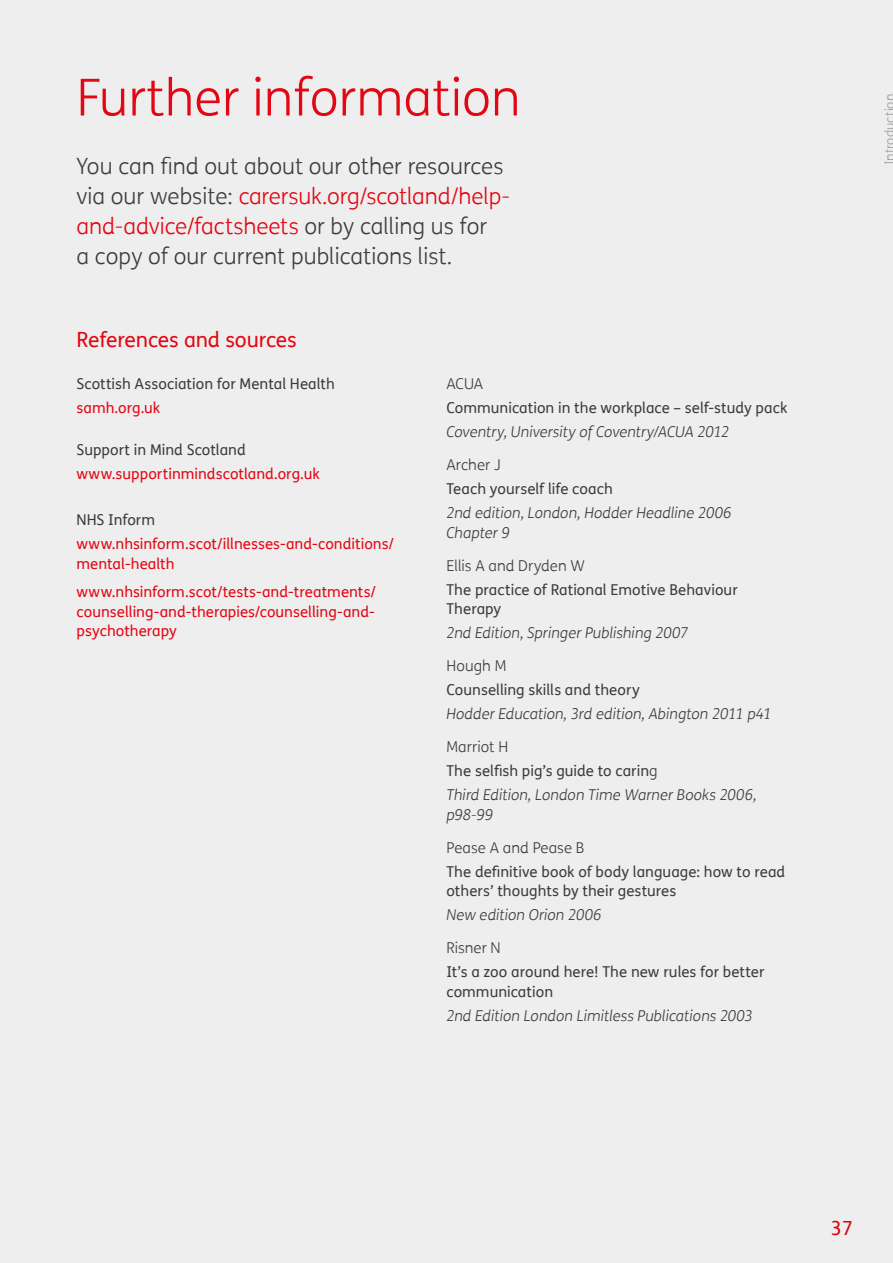
<style>
.page{position:relative;width:893px;height:1263px;background:#eee}
.page>*{position:absolute;margin:0;border:0;box-sizing:border-box;transform-origin:0 0}
.t1{font:300 51px "FS Me";color:#e30613}
.t2{font:300 22.5px/30px "FS Me";color:#3c3c3b}
.t3{font:21px "FS Me";letter-spacing:-.01em;color:#e30613}
.t4{font:19.5px "FS Me";color:#e30613}
.t5{font:15px/19.5px "FS Me";letter-spacing:.005em;color:#3c3c3b}
.t6{font:italic 300 15px/24px "FS Me";color:#3c3c3b}
.t7{font:15px/19.5px "FS Me";color:#e30613}
.t8{font:300 15px "FS Me";color:#3c3c3b}
.t9{font:300 12.75px "FS Me";color:#a8a8a7}
.s1{color:#e30613}
.s2{font-style:normal}
.s3{font-weight:400;font-style:normal}
</style>
<div class="page">
<h1 class="t1" style="left:77px;top:63px;width:445px">Further information</h1>
<h2 class="t2" style="left:77px;top:151px;width:435px">You can find out about our other resources via our website: <span class="s1">carersuk.org/scotland/help&shy;and-advice/factsheets</span> or by calling us for<br>a copy of our current publications list.</h2>
<h3 class="t3" style="left:77px;top:325px;width:222px">References and sources</h3>
<p class="t5" style="left:77px;top:373px;width:260px">Scottish Association for Mental Health</p>
<p class="t7" style="left:77px;top:397px;width:85px">samh.org.uk</p>
<p class="t5" style="left:77px;top:439px;width:171px">Support in Mind Scotland</p>
<p class="t7" style="left:77px;top:463px;width:245px">www.supportinmindscotland.org.uk</p>
<p class="t5" style="left:77px;top:510px;width:80px">NHS Inform</p>
<p class="t7" style="left:77px;top:534px;width:319px">www.nhsinform.scot/illnesses-and-conditions/ mental-health</p>
<p class="t7" style="left:77px;top:582px;width:301px;text-align:justify">www.nhsinform.scot/tests-and-treatments/ counselling-and-therapies/counselling-and&shy;psychotherapy</p>
<p class="t8" style="left:446px;top:373px;width:38px">ACUA</p>
<p class="t5" style="left:446px;top:398px;width:343px">Communication in the workplace – self-study pack</p>
<p class="t6" style="left:446px;top:419px;width:285px">Coventry, University of Coventry/ACUA 2012</p>
<p class="t8" style="left:446px;top:454px;width:56px">Archer J</p>
<p class="t5" style="left:446px;top:479px;width:168px">Teach yourself life coach</p>
<p class="t6" style="left:446px;top:503px;width:287px;line-height:19.5px">2nd edition, London, Hodder Headline 2006<br>Chapter 9</p>
<p class="t8" style="left:446px;top:555px;width:140px">Ellis A and Dryden W</p>
<p class="t5" style="left:446px;top:579px;width:293px">The practice of Rational Emotive Behaviour<br>Therapy</p>
<p class="t6" style="left:446px;top:620px;width:243px">2nd Edition, Springer Publishing 2007</p>
<p class="t8" style="left:446px;top:655px;width:61px">Hough M</p>
<p class="t5" style="left:446px;top:680px;width:195px">Counselling skills and theory</p>
<p class="t6" style="left:446px;top:701px;width:326px">Hodder Education, 3rd edition, Abington 2011 p41</p>
<p class="t6" style="left:446px;top:734px;width:312px"><span class="s2">Marriot H<br></span><span class="s3">The selfish pig’s guide to carin</span><span class="s2">g<br></span>Third Edition, London Time Warner Books 2006,</p>
<p class="t6" style="left:446px;top:802px;width:48px">p98-99</p>
<p class="t8" style="left:446px;top:837px;width:139px">Pease A and Pease B</p>
<p class="t5" style="left:446px;top:861px;width:340px">The definitive book of body language: how to read others’ thoughts by their gestures</p>
<p class="t6" style="left:446px;top:902px;width:157px">New edition Orion 2006</p>
<p class="t8" style="left:446px;top:937px;width:56px">Risner N</p>
<p class="t5" style="left:446px;top:962px;width:319px">It’s a zoo around here! The new rules for better communication</p>
<p class="t6" style="left:446px;top:1003px;width:308px">2nd Edition London Limitless Publications 2003</p>
<p class="t9" style="left:881px;top:165px;width:73px;rotate:-90deg">Introduction</p>
<h3 class="t4" style="left:831px;top:1215px;width:24px">37</h3>
</div>
